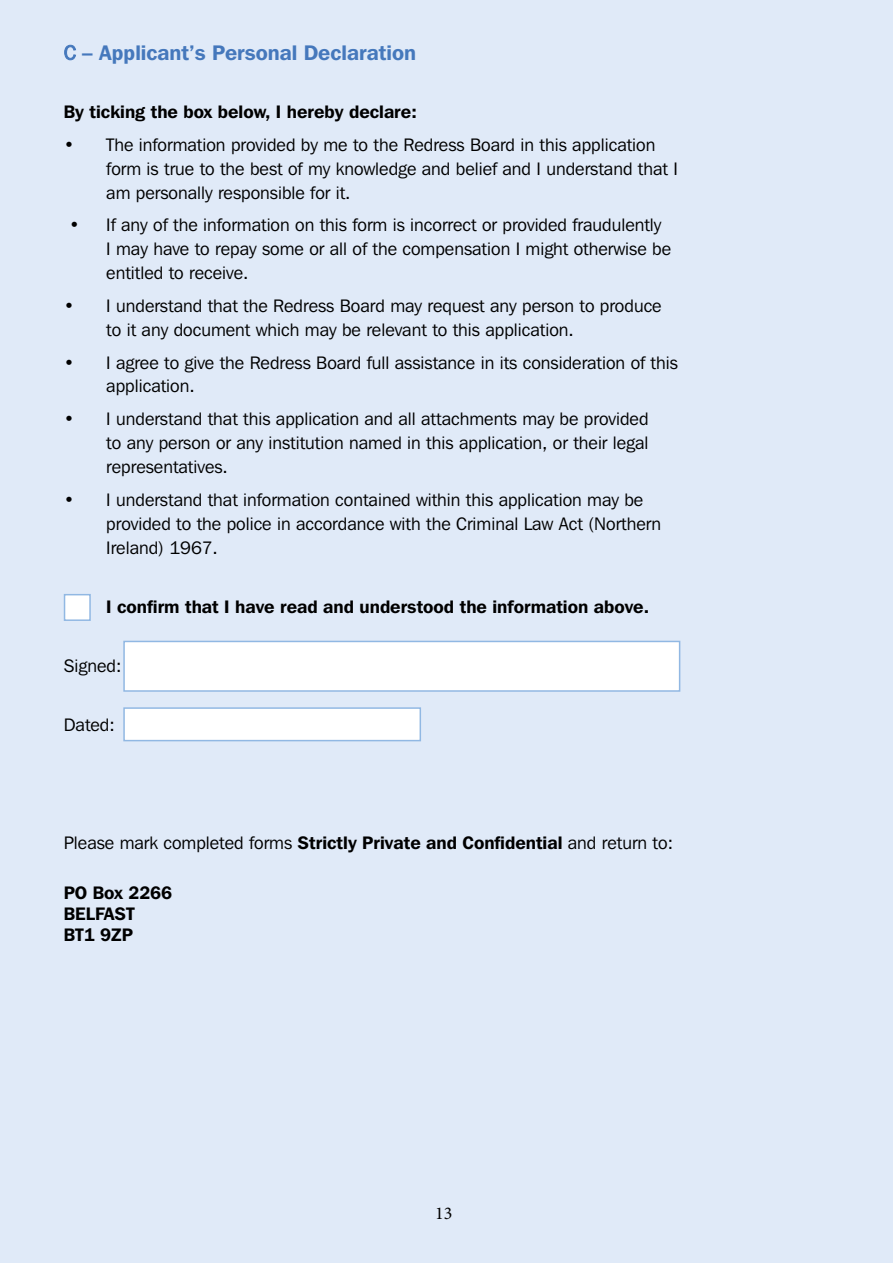
<style>
.page{position:relative;width:893px;height:1263px;background:#e0eaf8}
.page>*{position:absolute;margin:0;border:0;box-sizing:border-box;transform-origin:0 0}
.t1{font:600 21px "Franklin Gothic IT Cby BT";color:#4578bc}
.t2{font:18px/24px "Franklin Gothic IT Cby BT";color:#000}
.t3{font:600 18px/21px "Franklin Gothic IT Cby BT";color:#000}
.t4{font:18px "Minion Pro";color:#000}
.s1{font-family:"Franklin Gothic";font-weight:400}
.s2{font-weight:600}
</style>
<div class="page">
<div style="left:123px;top:707px;width:298px;height:34px;background:#fff;border:2px solid #91b8e3"></div>
<div style="left:123px;top:641px;width:557px;height:51px;background:#fff;border:2px solid #91b8e3"></div>
<div style="left:64px;top:594px;width:27px;height:27px;background:#fff;border:2px solid #91b8e3"></div>
<p class="t1" style="left:64px;top:39px;width:354px"><span class="s1">C</span> – Applicant’s Personal Declaration</p>
<p class="t3" style="left:64px;top:101px;width:354px">By ticking the box below, I hereby declare:</p>
<p class="t2" style="left:106px;top:132px;width:573px;text-indent:-43px">• The information provided by me to the Redress Board in this application form is true to the best of my knowledge and belief and I understand that I am personally responsible for it.</p>
<p class="t2" style="left:106px;top:213px;width:566px;text-indent:-37px">• If any of the information on this form is incorrect or provided fraudulently<br>I may have to repay some or all of the compensation I might otherwise be entitled to receive.</p>
<p class="t2" style="left:106px;top:293px;width:557px;text-indent:-43px">• I understand that the Redress Board may request any person to produce to it any document which may be relevant to this application.</p>
<p class="t2" style="left:106px;top:350px;width:573px;text-indent:-43px">• I agree to give the Redress Board full assistance in its consideration of this application.</p>
<p class="t2" style="left:106px;top:406px;width:544px;text-align:justify;text-indent:-43px">• I understand that this application and all attachments may be provided to any person or any institution named in this application, or their legal representatives.</p>
<p class="t2" style="left:106px;top:487px;width:556px;text-indent:-43px">• I understand that information contained within this application may be provided to the police in accordance with the Criminal Law Act (Northern<br>Ireland) 1967.</p>
<p class="t3" style="left:106px;top:595px;width:544px">I confrm that I have read and understood the information above.</p>
<p class="t2" style="left:64px;top:653px;width:59px">Signed:</p>
<p class="t2" style="left:64px;top:712px;width:53px">Dated:</p>
<p class="t2" style="left:64px;top:830px;width:611px">Please mark completed forms <span class="s2">Strictly Private and Confdential</span> and return to:</p>
<p class="t3" style="left:64px;top:882px;width:110px">PO Box 2266<br>BELFAST<br>BT1 9ZP</p>
<p class="t4" style="left:435px;top:1201px;width:19px">13</p>
</div>
